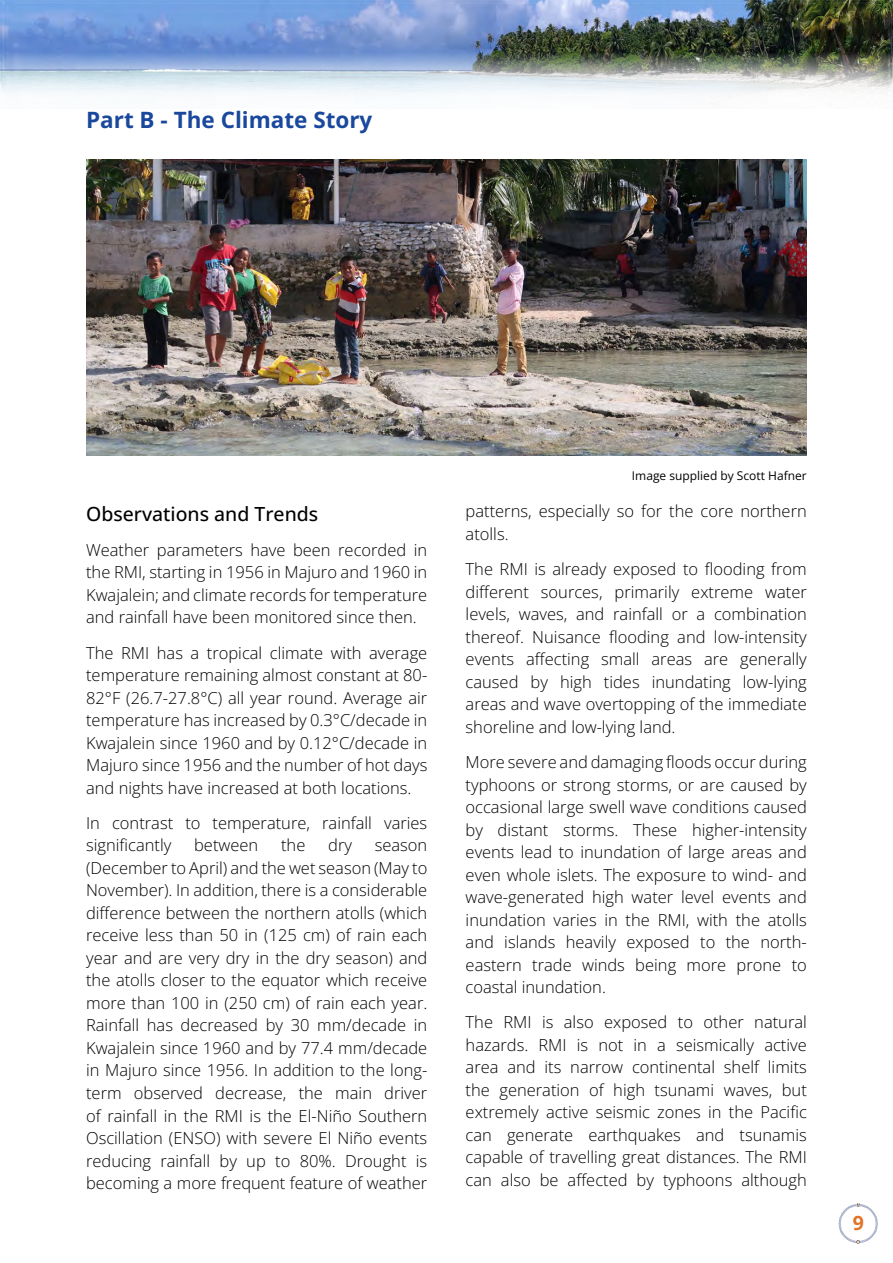
<style>
.page{position:relative;width:893px;height:1263px;background:#fff}
.page>*{position:absolute;margin:0;border:0;box-sizing:border-box;transform-origin:0 0}
.t1{font:700 22.5px "Open Sans";color:#1a489d}
.t2{font:500 19.5px "Open Sans";color:#000}
.t3{font:700 19.5px "Open Sans";color:#e17427}
.t4{font:300 16.5px/22.5px "Open Sans";color:#000;text-align:justify}
.t5{font:12px "Open Sans";color:#000}
</style>
<div class="page">
<img style="left:0;top:0;width:893px;height:95px">
<svg style="left:839px;top:1203px;width:39px;height:41px"></svg>
<img style="left:86px;top:160px;width:721px;height:296px">
<h1 class="t1" style="left:86px;top:104px;width:288px">Part B - The Climate Story</h1>
<p class="t2" style="left:86px;top:500px;width:234px">Observations and Trends</p>
<p class="t4" style="left:86px;top:538px;width:343px">Weather parameters have been recorded in the RMI, starting in 1956 in Majuro and 1960 in Kwajalein; and climate records for temperature and rainfall have been monitored since then.</p>
<p class="t4" style="left:86px;top:641px;width:343px">The RMI has a tropical climate with average temperature remaining almost constant at 80- 82°F (26.7-27.8°C) all year round. Average air temperature has increased by 0.3°C/decade in Kwajalein since 1960 and by 0.12°C/decade in Majuro since 1956 and the number of hot days and nights have increased at both locations.</p>
<p class="t4" style="left:86px;top:811px;width:343px">In contrast to temperature, rainfall varies significantly</p>
<p class="t4" style="left:194px;top:834px;width:66px">between</p>
<p class="t4" style="left:281px;top:834px;width:26px">the</p>
<p class="t4" style="left:328px;top:834px;width:25px">dry</p>
<p class="t4" style="left:86px;top:834px;width:343px;text-indent:289px">season (December to April) and the wet season (May to November). In addition, there is a considerable difference between the northern atolls (which receive less than 50 in (125 cm) of rain each year and are very dry in the dry season) and the atolls closer to the equator which receive more than 100 in (250 cm) of rain each year.<br>Rainfall has decreased by 30 mm/decade in Kwajalein since 1960 and by 77.4 mm/decade in Majuro since 1956. In addition to the long&shy;term observed decrease, the main driver of rainfall in the RMI is the El-Niño Southern Oscillation (ENSO) with severe El Niño events reducing rainfall by up to 80%. Drought is becoming a more frequent feature of weather</p>
<p class="t5" style="left:632px;top:467px;width:176px">Image supplied by Scott Hafner</p>
<p class="t4" style="left:466px;top:500px;width:343px">patterns, especially so for the core northern atolls.</p>
<p class="t4" style="left:466px;top:558px;width:343px">The RMI is already exposed to flooding from different sources, primarily extreme water levels, waves, and rainfall or a combination thereof. Nuisance flooding and low-intensity events affecting small areas are generally caused by high tides inundating low-lying areas and wave overtopping of the immediate shoreline and low-lying land.</p>
<p class="t4" style="left:466px;top:750px;width:343px">More severe and damaging floods occur during typhoons or strong storms, or are caused by occasional large swell wave conditions caused by distant storms. These higher-intensity events lead to inundation of large areas and even whole islets. The exposure to wind- and wave-generated high water level events and inundation varies in the RMI, with the atolls and islands heavily exposed to the north&shy;eastern trade winds being more prone to coastal inundation.</p>
<p class="t4" style="left:466px;top:1011px;width:343px">The RMI is also exposed to other natural hazards. RMI is not in a seismically active area and its narrow continental shelf limits the generation of high tsunami waves, but extremely active seismic zones in the Pacific can generate earthquakes and tsunamis capable of travelling great distances. The RMI can also be affected by typhoons although</p>
<p class="t3" style="left:853px;top:1209px;width:13px">9</p>
</div>
